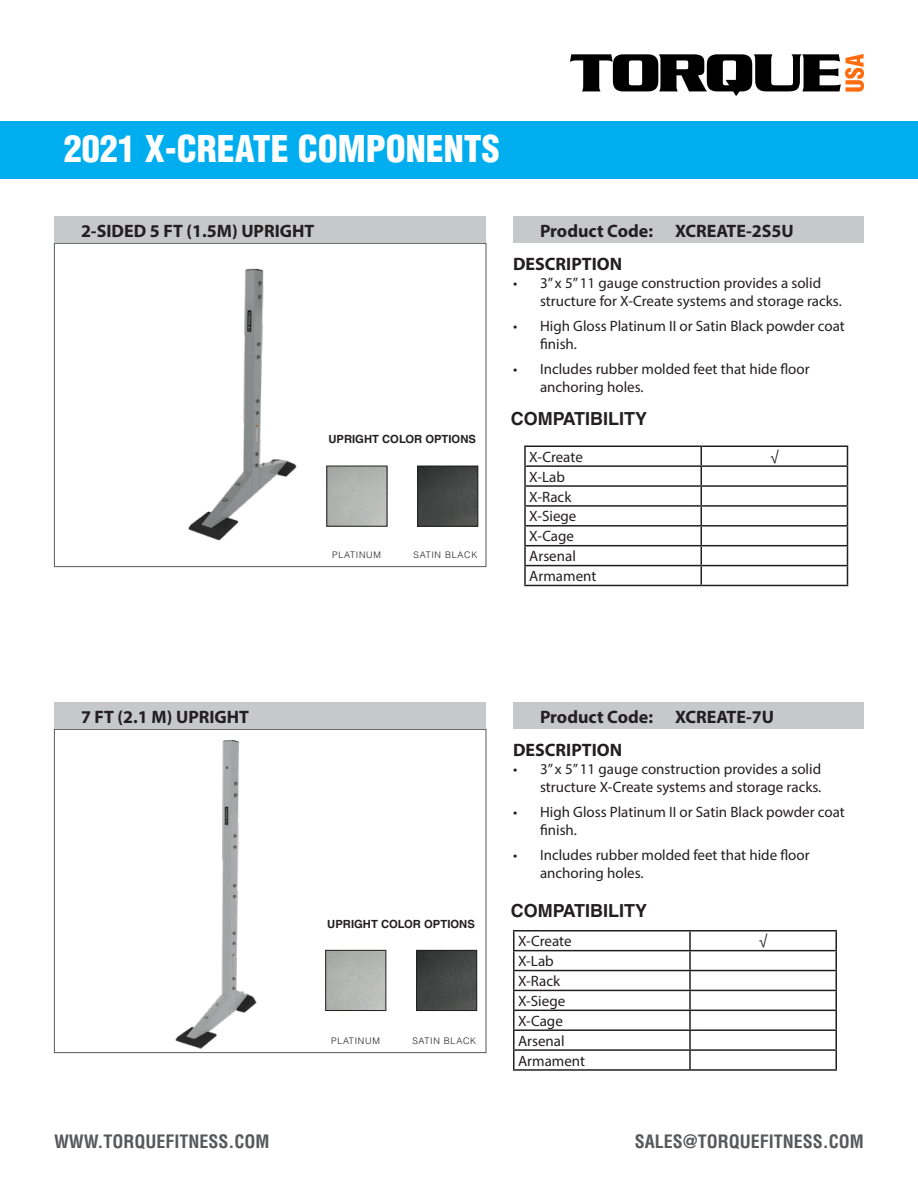
<style>
.page{position:relative;width:918px;height:1188px;background:#fff}
.page>*{position:absolute;margin:0;border:0;box-sizing:border-box;transform-origin:0 0}
.t1{font:900 condensed 36px "Helvetica LT Std";color:#fff}
.t2{font:700 18px "Myriad Pro";color:#231f20}
.t3{font:700 condensed 18px "Helvetica LT Std";color:#57585a}
.t4{font:700 18px "Helvetica LT Std";color:#231f20}
.t5{font:15px/18px "Myriad Pro";color:#231f20}
.t6{font:700 11.25px "Helvetica LT Std";color:#231f20}
.Text_left{font:300 9px "Helvetica LT Std";letter-spacing:.08em;color:#231f20}
</style>
<div class="page">
<div style="left:0;top:122px;width:918px;height:57px;background:#00aeef"></div>
<svg style="left:570px;top:54px;width:294px;height:42px"></svg>
<hr style="left:524px;top:446px;width:177px;height:1px;background:#231f20">
<hr style="left:701px;top:446px;width:147px;height:1px;background:#231f20">
<hr style="left:524px;top:465px;width:177px;height:2px;background:#231f20">
<hr style="left:701px;top:465px;width:147px;height:2px;background:#231f20">
<hr style="left:524px;top:485px;width:177px;height:2px;background:#231f20">
<hr style="left:701px;top:485px;width:147px;height:2px;background:#231f20">
<hr style="left:524px;top:505px;width:177px;height:2px;background:#231f20">
<hr style="left:701px;top:505px;width:147px;height:2px;background:#231f20">
<hr style="left:524px;top:525px;width:177px;height:2px;background:#231f20">
<hr style="left:701px;top:525px;width:147px;height:2px;background:#231f20">
<hr style="left:524px;top:545px;width:177px;height:1px;background:#231f20">
<hr style="left:701px;top:545px;width:147px;height:1px;background:#231f20">
<hr style="left:524px;top:565px;width:177px;height:1px;background:#231f20">
<svg style="left:524px;top:447px;width:2px;height:138px"></svg>
<hr style="left:701px;top:565px;width:147px;height:1px;background:#231f20">
<svg style="left:701px;top:447px;width:1px;height:138px"></svg>
<svg style="left:847px;top:447px;width:1px;height:138px"></svg>
<hr style="left:524px;top:585px;width:177px;height:1px;background:#231f20">
<hr style="left:701px;top:585px;width:147px;height:1px;background:#231f20">
<img style="left:188px;top:268px;width:187px;height:273px">
<div style="left:54px;top:243px;width:432px;height:324px;border:1px solid #57585a"></div>
<div style="left:54px;top:216px;width:432px;height:27px;background:#c7c8ca"></div>
<div style="left:513px;top:216px;width:351px;height:27px;background:#c7c8ca"></div>
<hr style="left:513px;top:930px;width:177px;height:2px;background:#231f20">
<hr style="left:690px;top:930px;width:147px;height:2px;background:#231f20">
<hr style="left:513px;top:950px;width:177px;height:1px;background:#231f20">
<hr style="left:690px;top:950px;width:147px;height:1px;background:#231f20">
<hr style="left:513px;top:970px;width:177px;height:1px;background:#231f20">
<hr style="left:690px;top:970px;width:147px;height:1px;background:#231f20">
<hr style="left:513px;top:990px;width:177px;height:1px;background:#231f20">
<hr style="left:690px;top:990px;width:147px;height:1px;background:#231f20">
<hr style="left:513px;top:1010px;width:177px;height:1px;background:#231f20">
<hr style="left:690px;top:1010px;width:147px;height:1px;background:#231f20">
<hr style="left:513px;top:1029px;width:177px;height:2px;background:#231f20">
<hr style="left:690px;top:1029px;width:147px;height:2px;background:#231f20">
<hr style="left:513px;top:1049px;width:177px;height:2px;background:#231f20">
<svg style="left:513px;top:931px;width:1px;height:138px"></svg>
<hr style="left:690px;top:1049px;width:147px;height:2px;background:#231f20">
<svg style="left:689px;top:931px;width:2px;height:138px"></svg>
<svg style="left:836px;top:931px;width:1px;height:138px"></svg>
<hr style="left:513px;top:1069px;width:177px;height:2px;background:#231f20">
<hr style="left:690px;top:1069px;width:147px;height:2px;background:#231f20">
<img style="left:175px;top:739px;width:212px;height:310px">
<div style="left:54px;top:729px;width:432px;height:324px;border:1px solid #57585a"></div>
<div style="left:54px;top:702px;width:432px;height:27px;background:#c7c8ca"></div>
<div style="left:513px;top:702px;width:351px;height:27px;background:#c7c8ca"></div>
<img style="left:329px;top:468px;width:56px;height:57px">
<img style="left:419px;top:468px;width:57px;height:57px">
<div style="left:417px;top:466px;width:61px;height:61px;border:1px solid #231f20"></div>
<img style="left:327px;top:952px;width:57px;height:57px">
<div style="left:325px;top:950px;width:61px;height:61px;border:1px solid #231f20"></div>
<img style="left:418px;top:952px;width:57px;height:57px">
<div style="left:416px;top:950px;width:61px;height:61px;border:1px solid #231f20"></div>
<h1 class="t1" style="left:64px;top:126px;width:438px">2021 X-CREATE COMPONENTS</h1>
<p class="t2" style="left:81px;top:219px;width:235px">2-SIDED 5 FT (1.5M) UPRIGHT</p>
<p class="t2" style="left:540px;top:219px;width:255px">Product Code: XCREATE-2S5U</p>
<p class="t2" style="left:513px;top:252px;width:111px">DESCRIPTION</p>
<p class="t5" style="left:540px;top:274px;width:303px;text-indent:-27px">• 3” x 5” 11 gauge construction provides a solid structure for X-Create systems and storage racks.</p>
<p class="t5" style="left:540px;top:316px;width:306px;text-indent:-27px">• High Gloss Platinum II or Satin Black powder coat finish.</p>
<p class="t5" style="left:540px;top:359px;width:271px;text-indent:-27px">• Includes rubber molded feet that hide floor anchoring holes.</p>
<p class="t6" style="left:328px;top:433px;width:149px">UPRIGHT COLOR OPTIONS</p>
<p class="Text_left" style="left:332px;top:549px;width:50px">PLATINUM</p>
<p class="Text_left" style="left:414px;top:549px;width:65px">SATIN BLACK</p>
<p class="t4" style="left:511px;top:408px;width:138px">COMPATIBILITY</p>
<p class="t5" style="left:529px;top:448px;width:55px">X-Create</p>
<p class="t5" style="left:770px;top:448px;width:10px">√</p>
<p class="t5" style="left:529px;top:467px;width:37px">X-Lab</p>
<p class="t5" style="left:529px;top:487px;width:44px">X-Rack</p>
<p class="t5" style="left:529px;top:507px;width:49px">X-Siege</p>
<p class="t5" style="left:529px;top:527px;width:46px">X-Cage</p>
<p class="t5" style="left:529px;top:547px;width:48px">Arsenal</p>
<p class="t5" style="left:529px;top:567px;width:69px">Armament</p>
<p class="t2" style="left:81px;top:705px;width:170px">7 FT (2.1 M) UPRIGHT</p>
<p class="t2" style="left:540px;top:705px;width:236px">Product Code: XCREATE-7U</p>
<p class="t2" style="left:513px;top:738px;width:111px">DESCRIPTION</p>
<p class="t5" style="left:513px;top:760px;width:310px;text-align:right">• 3” x 5” 11 gauge construction provides a solid structure X-Create systems and storage racks.</p>
<p class="t5" style="left:540px;top:802px;width:306px;text-indent:-27px">• High Gloss Platinum II or Satin Black powder coat finish.</p>
<p class="t5" style="left:540px;top:845px;width:271px;text-indent:-27px">• Includes rubber molded feet that hide floor anchoring holes.</p>
<p class="t6" style="left:327px;top:917px;width:149px">UPRIGHT COLOR OPTIONS</p>
<p class="Text_left" style="left:331px;top:1035px;width:50px">PLATINUM</p>
<p class="Text_left" style="left:412px;top:1035px;width:65px">SATIN BLACK</p>
<p class="t4" style="left:511px;top:900px;width:138px">COMPATIBILITY</p>
<p class="t5" style="left:518px;top:932px;width:55px">X-Create</p>
<p class="t5" style="left:759px;top:932px;width:10px">√</p>
<p class="t5" style="left:518px;top:952px;width:37px">X-Lab</p>
<p class="t5" style="left:518px;top:972px;width:44px">X-Rack</p>
<p class="t5" style="left:518px;top:992px;width:49px">X-Siege</p>
<p class="t5" style="left:518px;top:1012px;width:46px">X-Cage</p>
<p class="t5" style="left:518px;top:1032px;width:48px">Arsenal</p>
<p class="t5" style="left:518px;top:1051px;width:69px">Armament</p>
<p class="t3" style="left:54px;top:1130px;width:217px">WWW.TORQUEFITNESS.COM</p>
<p class="t3" style="left:635px;top:1130px;width:231px">SALES@TORQUEFITNESS.COM</p>
</div>
